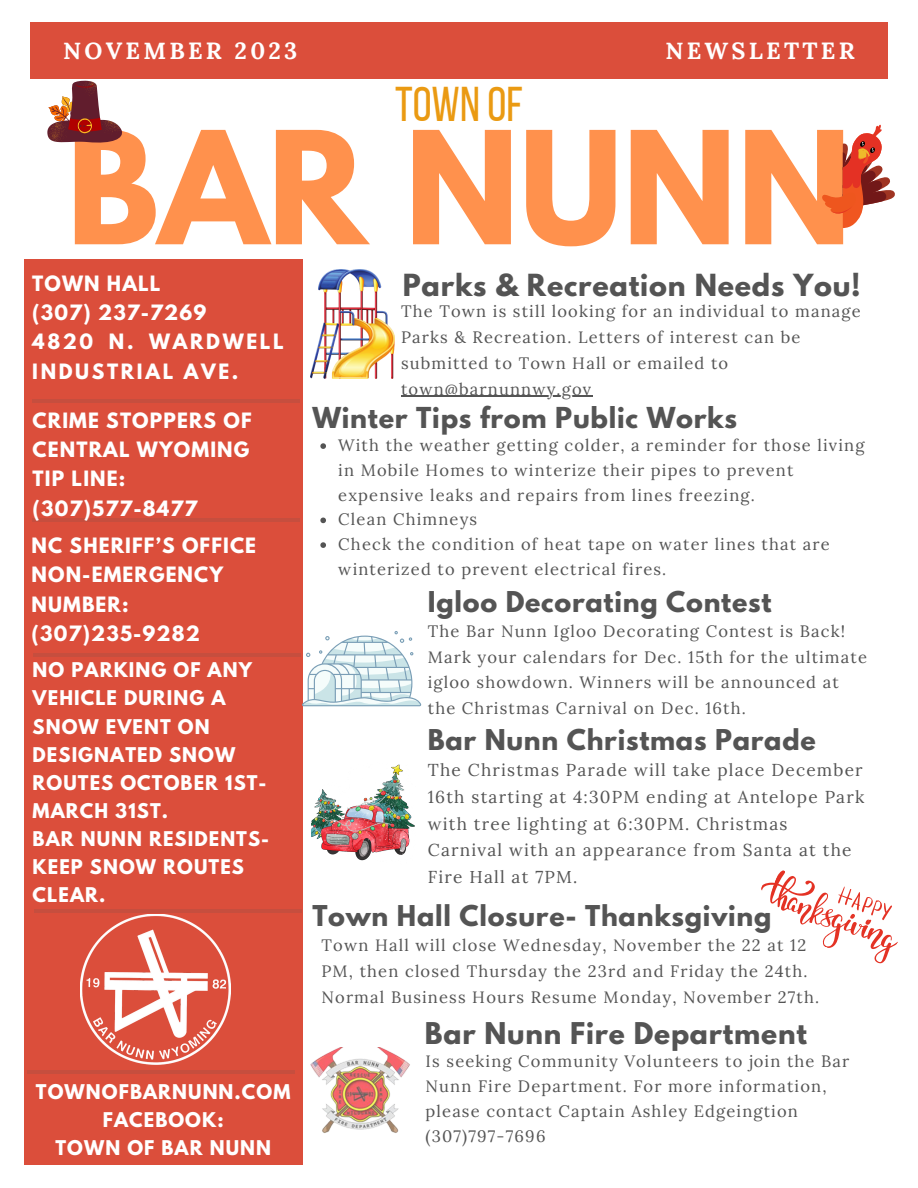
<style>
.page{position:relative;width:918px;height:1188px;background:#fff}
.page>*{position:absolute;margin:0;border:0;box-sizing:border-box;transform-origin:0 0}
.t1{font:700 138.6px "League Spartan";color:#ff914d}
.t2{font:48.6px "Bebas Neue";color:#ea9a12}
.t3{font:700 27px "League Spartan";letter-spacing:.03em;color:#545454}
.t4{font:700 26.55px "League Spartan";letter-spacing:.03em;color:#545454}
.t5{font:700 25.5px "League Spartan";letter-spacing:.03em;color:#545454}
.t6{font:700 25.35px "League Spartan";letter-spacing:.03em;color:#545454}
.t7{font:700 23.4px "Lora";letter-spacing:.14em;color:#fff}
.t8{font:700 18.75px/29.2px "League Spartan";letter-spacing:.06em;color:#fff}
.t9{font:700 18.75px/29.2px "League Spartan";letter-spacing:.14em;color:#fff}
.t10{font:700 18px/28.2px "League Spartan";letter-spacing:.06em;color:#fff}
.t11{font:17.25px/26.8px "Lora";letter-spacing:.07em;color:#545454}
.t12{font:16.5px/25.8px "Lora";letter-spacing:.07em;color:#545454}
</style>
<div class="page">
<div style="left:30px;top:23px;width:858px;height:55px;background:#db4e3b"></div>
<img style="left:310px;top:1047px;width:100px;height:86px">
<div style="left:24px;top:260px;width:278px;height:905px;background:#db4e3b"></div>
<hr style="left:33px;top:653px;width:267px;height:4px;background:#c64e3e">
<hr style="left:32px;top:519px;width:268px;height:3px;background:#545454">
<hr style="left:32px;top:399px;width:268px;height:4px;background:#c64e3e">
<hr style="left:34px;top:909px;width:268px;height:3px;background:#545454">
<img style="left:80px;top:915px;width:151px;height:150px">
<hr style="left:27px;top:1070px;width:268px;height:3px;background:#545454">
<svg style="left:302px;top:631px;width:119px;height:75px"></svg>
<img style="left:311px;top:764px;width:104px;height:97px">
<svg style="left:761px;top:870px;width:137px;height:94px"></svg>
<img style="left:310px;top:269px;width:85px;height:109px">
<svg style="left:47px;top:80px;width:76px;height:63px"></svg>
<svg style="left:822px;top:125px;width:73px;height:103px"></svg>
<svg style="left:320px;top:443px;width:6px;height:6px"></svg>
<svg style="left:320px;top:518px;width:6px;height:5px"></svg>
<svg style="left:320px;top:542px;width:6px;height:6px"></svg>
<hr style="left:401px;top:396px;width:191px;height:1px;background:#545454">
<p class="t7" style="left:63px;top:36px;width:236px">NOVEMBER 2023</p>
<p class="t7" style="left:665px;top:36px;width:191px">NEWSLETTER</p>
<p class="t2" style="left:395px;top:84px;width:129px">TOWN OF</p>
<p class="t1" style="left:67px;top:120px;width:786px">BAR NUNN</p>
<p class="t8" style="left:32px;top:271px;width:130px">TOWN HALL</p>
<p class="t8" style="left:32px;top:300px;width:176px">(307) 237-7269</p>
<p class="t9" style="left:32px;top:330px;width:253px">4820 N. WARDWELL<br>INDUSTRIAL AVE.</p>
<p class="t8" style="left:33px;top:408px;width:221px">CRIME STOPPERS OF<br>CENTRAL WYOMING</p>
<p class="t8" style="left:33px;top:467px;width:94px">TIP LINE:</p>
<p class="t8" style="left:33px;top:496px;width:166px">(307)577-8477</p>
<p class="t8" style="left:32px;top:533px;width:226px">NC SHERIFF’S OFFICE<br>NON-EMERGENCY<br>NUMBER:</p>
<p class="t8" style="left:32px;top:621px;width:170px">(307)235-9282</p>
<p class="t10" style="left:33px;top:658px;width:235px">NO PARKING OF ANY<br>VEHICLE DURING A<br>SNOW EVENT ON<br>DESIGNATED SNOW<br>ROUTES OCTOBER 1ST-<br>MARCH 31ST.</p>
<p class="t10" style="left:33px;top:827px;width:238px">BAR NUNN RESIDENTS-<br>KEEP SNOW ROUTES<br>CLEAR.</p>
<p class="t10" style="left:36px;top:1080px;width:256px">TOWNOFBARNUNN.COM</p>
<p class="t10" style="left:103px;top:1108px;width:122px">FACEBOOK:</p>
<p class="t10" style="left:55px;top:1136px;width:217px">TOWN OF BAR NUNN</p>
<p class="t3" style="left:403px;top:272px;width:459px">Parks &amp; Recreation Needs You!</p>
<p class="t12" style="left:401px;top:298px;width:461px">The Town is still looking for an individual to manage Parks &amp; Recreation. Letters of interest can be submitted to Town Hall or emailed to town@barnunnwy.gov</p>
<p class="t5" style="left:312px;top:405px;width:426px">Winter Tips from Public Works</p>
<p class="t12" style="left:338px;top:433px;width:528px;line-height:24.8px">With the weather getting colder, a reminder for those living in Mobile Homes to winterize their pipes to prevent expensive leaks and repairs from lines freezing.</p>
<p class="t12" style="left:338px;top:506px;width:140px">Clean Chimneys</p>
<p class="t12" style="left:338px;top:532px;width:493px;line-height:24.8px">Check the condition of heat tape on water lines that are winterized to prevent electrical fires.</p>
<p class="t6" style="left:428px;top:589px;width:345px">Igloo Decorating Contest</p>
<p class="t12" style="left:428px;top:618px;width:441px">The Bar Nunn Igloo Decorating Contest is Back!<br>Mark your calendars for Dec. 15th for the ultimate igloo showdown. Winners will be announced at the Christmas Carnival on Dec. 16th.</p>
<p class="t6" style="left:428px;top:727px;width:390px">Bar Nunn Christmas Parade</p>
<p class="t11" style="left:428px;top:756px;width:438px">The Christmas Parade will take place December 16th starting at 4:30PM ending at Antelope Park with tree lighting at 6:30PM. Christmas Carnival with an appearance from Santa at the Fire Hall at 7PM.</p>
<p class="t6" style="left:312px;top:903px;width:461px">Town Hall Closure- Thanksgiving</p>
<p class="t12" style="left:322px;top:932px;width:499px">Town Hall will close Wednesday, November the 22 at 12<br>PM, then closed Thursday the 23rd and Friday the 24th.<br>Normal Business Hours Resume Monday, November 27th.</p>
<p class="t4" style="left:425px;top:1020px;width:384px">Bar Nunn Fire Department</p>
<p class="t12" style="left:426px;top:1049px;width:425px;line-height:24.8px">Is seeking Community Volunteers to join the Bar Nunn Fire Department. For more information, please contact Captain Ashley Edgeingtion (307)797-7696</p>
</div>
